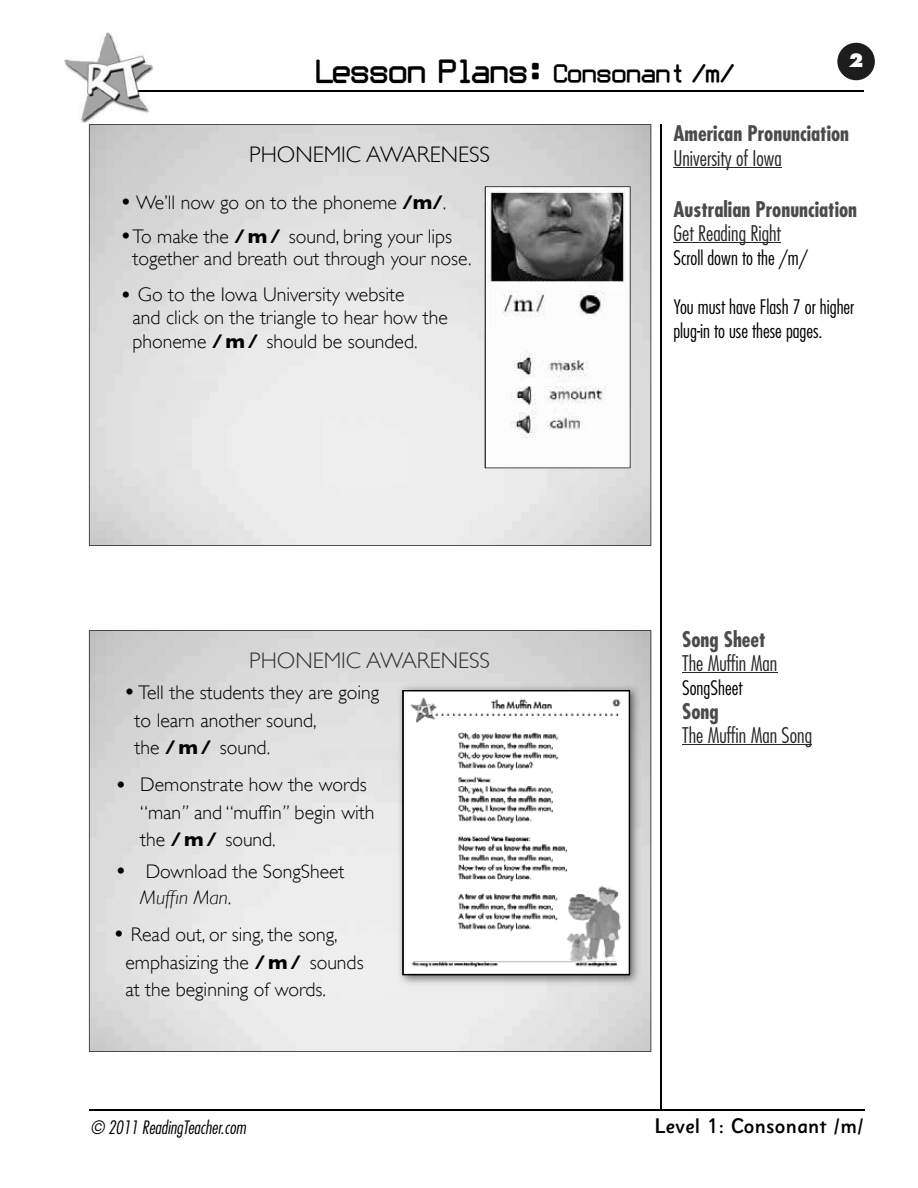
<style>
.page{position:relative;width:918px;height:1188px;background:#fff}
.page>*{position:absolute;margin:0;border:0;box-sizing:border-box;transform-origin:0 0}
.t1{font:27px "Obliviousfont";color:#000}
.t2{font:300 22.5px "Gill Sans";color:#000}
.t3{font:300 22.5px "Gill Sans";color:#323232}
.t4{font:300 condensed 21px "Futura";color:#272727}
.t5{font:700 condensed 21px "Futura";color:#4b4b4b}
.t6{font:500 21px "Sassoon Sans US Md";color:#000}
.t7{font:300 19.65px/27.5px "Gill Sans";color:#000}
.t8{font:300 condensed 19.5px/24px "Futura";color:#000}
.t9{font:italic 300 condensed 18px "Futura";color:#000}
.t10{font:800 18px "Futura";color:#fff}
.s1{font-size:21px}
.s2{font-size:24.6px}
.s3{font-weight:700}
.s4{font-style:italic}
</style>
<div class="page">
<div style="left:837px;top:43px;width:38px;height:37px;background:#1d1d1d;border-radius:50%"></div>
<hr style="left:90px;top:90px;width:774px;height:2px;background:#000">
<hr style="left:661px;top:124px;width:1px;height:986px;background:#000">
<hr style="left:89px;top:1109px;width:776px;height:2px;background:#000">
<img style="left:64px;top:32px;width:89px;height:91px">
<img style="left:90px;top:90px;width:63px;height:2px">
<svg style="left:89px;top:124px;width:562px;height:422px"></svg>
<svg style="left:89px;top:630px;width:562px;height:422px"></svg>
<hr style="left:674px;top:167px;width:108px;height:1px;background:#272727">
<hr style="left:674px;top:242px;width:107px;height:1px;background:#272727">
<hr style="left:682px;top:673px;width:95px;height:1px;background:#272727">
<hr style="left:682px;top:745px;width:130px;height:1px;background:#272727">
<h1 class="t1" style="left:316px;top:59px;width:420px">Lesson Plans: <span class="s1">Consonant /m/</span></h1>
<p class="t10" style="left:849px;top:49px;width:16px">2</p>
<p class="t2" style="left:249px;top:142px;width:242px">PHONEMIC AWARENESS</p>
<p class="t7" style="left:120px;top:189px;width:328px"><span class="s2">•</span> We’ll now go on to the phoneme <span class="s3">/m/</span>.</p>
<p class="t7" style="left:133px;top:225px;width:341px;line-height:22.5px;text-indent:-13px"><span class="s2">•</span>To make the <span class="s3">/m/</span> sound, bring your lips together and breath out through your nose.</p>
<p class="t7" style="left:133px;top:283px;width:317px;line-height:23.2px;text-indent:-13px"><span class="s2">•</span> Go to the Iowa University website<br>and click on the triangle to hear how the phoneme <span class="s3">/m/</span> should be sounded.</p>
<p class="t3" style="left:249px;top:648px;width:242px">PHONEMIC AWARENESS</p>
<p class="t7" style="left:135px;top:679px;width:246px;text-indent:-11px"><span class="s2">•</span> Tell the students they are going to learn another sound,<br>the <span class="s3">/m/</span> sound.</p>
<p class="t7" style="left:140px;top:771px;width:236px;text-indent:-25px"><span class="s2">•</span> Demonstrate how the words “man<span class="s4">”</span> and “muffin<span class="s4">”</span> begin with the <span class="s3">/m/</span> sound.</p>
<p class="t7" style="left:140px;top:858px;width:206px;line-height:26.7px;text-indent:-25px"><span class="s2">•</span> Download the SongSheet<br><span class="s4">Muffin Man</span>.</p>
<p class="t7" style="left:125px;top:921px;width:240px;text-indent:-13px"><span class="s2">•</span> Read out, or sing, the song, emphasizing the <span class="s3">/m/</span> sounds at the beginning of words.</p>
<p class="t9" style="left:90px;top:1116px;width:157px">© 2011 ReadingTeacher.com</p>
<p class="t5" style="left:674px;top:120px;width:177px">American Pronunciation</p>
<p class="t4" style="left:674px;top:145px;width:110px">University of Iowa</p>
<p class="t5" style="left:674px;top:195px;width:185px">Australian Pronunciation</p>
<p class="t4" style="left:674px;top:220px;width:109px">Get Reading Right</p>
<p class="t8" style="left:674px;top:245px;width:136px">Scroll down to the /m/</p>
<p class="t8" style="left:674px;top:294px;width:182px">You must have Flash 7 or higher plug-in to use these pages.</p>
<p class="t5" style="left:682px;top:626px;width:85px">Song Sheet</p>
<p class="t4" style="left:682px;top:651px;width:97px">The Muffin Man</p>
<p class="t8" style="left:682px;top:676px;width:62px">SongSheet</p>
<p class="t5" style="left:682px;top:698px;width:38px">Song</p>
<p class="t4" style="left:682px;top:723px;width:131px">The Muffin Man Song</p>
<p class="t6" style="left:655px;top:1115px;width:211px">Level 1: Consonant /m/</p>
</div>
